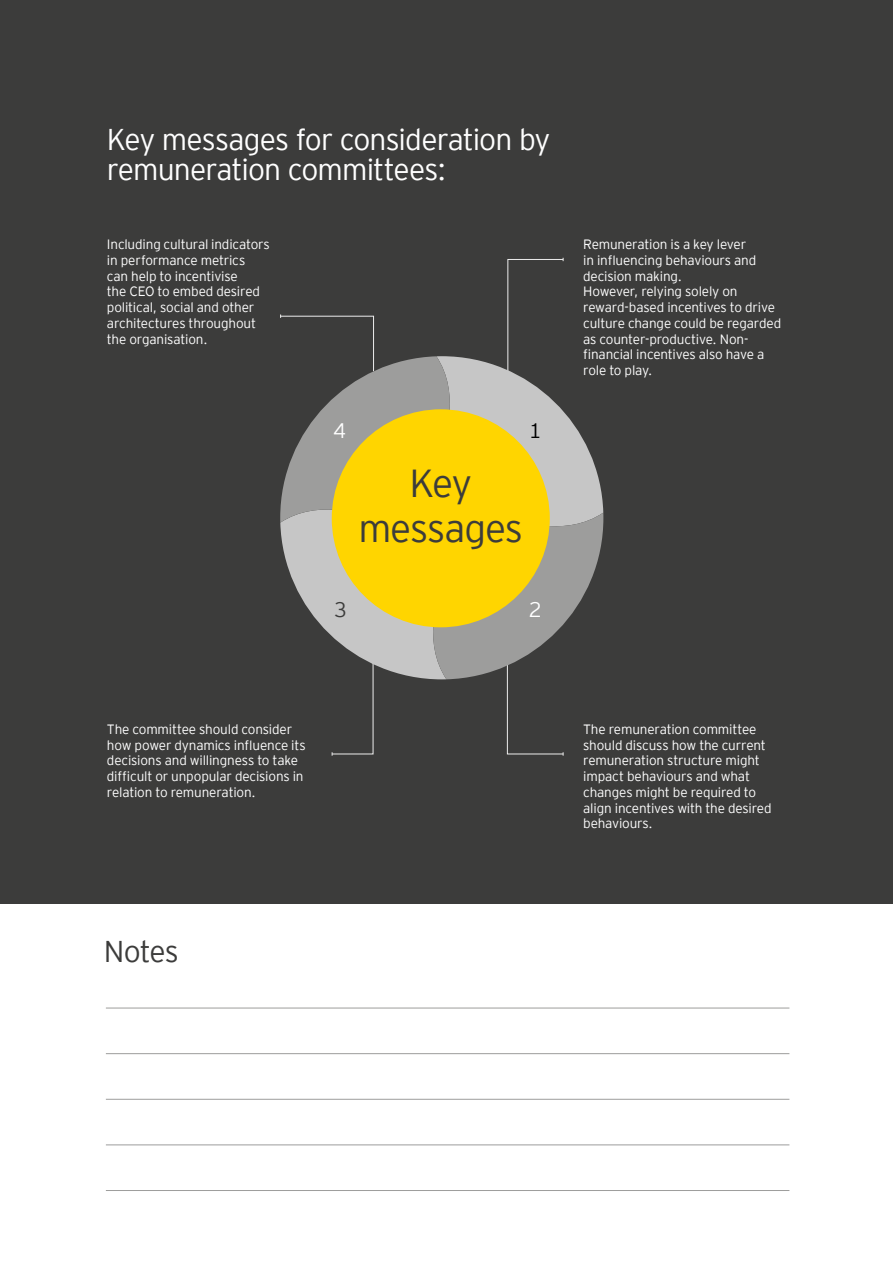
<style>
.page{position:relative;width:893px;height:1263px;background:#fff}
.page>*{position:absolute;margin:0;border:0;box-sizing:border-box;transform-origin:0 0}
.t1{font:300 39px/45px "EY Interstate";letter-spacing:-.03em;color:#3c3c3b;text-align:center}
.t2{font:300 30px/30px "EY Interstate";letter-spacing:-.03em;color:#fff}
.t3{font:300 30px "EY Interstate";letter-spacing:-.035em;color:#3c3c3b}
.t4{font:300 21px "EY Interstate";color:#fff}
.t5{font:300 21px "EY Interstate";color:#000}
.t6{font:300 21px "EY Interstate";color:#3c3c3b}
.t7{font:300 13.5px/15.8px "EY Interstate";letter-spacing:-.015em;color:#fff}
</style>
<div class="page">
<div style="left:0;top:0;width:893px;height:904px;background:#3c3c3b"></div>
<svg style="left:280px;top:258px;width:323px;height:498px"></svg>
<div style="left:332px;top:409px;width:218px;height:218px;background:#ffd500;border-radius:50%"></div>
<hr style="left:106px;top:1008px;width:683px;height:1px;background:#9d9d9c">
<hr style="left:106px;top:1053px;width:683px;height:1px;background:#9d9d9c">
<hr style="left:106px;top:1099px;width:683px;height:1px;background:#9d9d9c">
<hr style="left:106px;top:1144px;width:683px;height:1px;background:#9d9d9c">
<hr style="left:106px;top:1190px;width:683px;height:1px;background:#9d9d9c">
<h2 class="t2" style="left:107px;top:123px;width:445px">Key messages for consideration by remuneration committees:</h2>
<p class="t7" style="left:107px;top:236px;width:164px">Including cultural indicators in performance metrics can help to incentivise<br>the CEO to embed desired political, social and other architectures throughout the organisation.</p>
<h3 class="t4" style="left:333px;top:416px;width:15px">4</h3>
<h3 class="t5" style="left:529px;top:416px;width:15px">1</h3>
<h1 class="t1" style="left:358px;top:459px;width:166px">Key messages</h1>
<h3 class="t6" style="left:334px;top:595px;width:15px">3</h3>
<h3 class="t4" style="left:529px;top:595px;width:15px">2</h3>
<p class="t7" style="left:583px;top:236px;width:200px">Remuneration is a key lever<br>in influencing behaviours and decision making.<br>However, relying solely on reward-based incentives to drive culture change could be regarded as counter-productive. Non&shy;financial incentives also have a role to play.</p>
<p class="t7" style="left:107px;top:720px;width:200px">The committee should consider how power dynamics influence its decisions and willingness to take difficult or unpopular decisions in relation to remuneration.</p>
<p class="t7" style="left:583px;top:720px;width:190px">The remuneration committee should discuss how the current remuneration structure might impact behaviours and what changes might be required to align incentives with the desired behaviours.</p>
<h2 class="t3" style="left:104px;top:930px;width:76px">Notes</h2>
</div>
